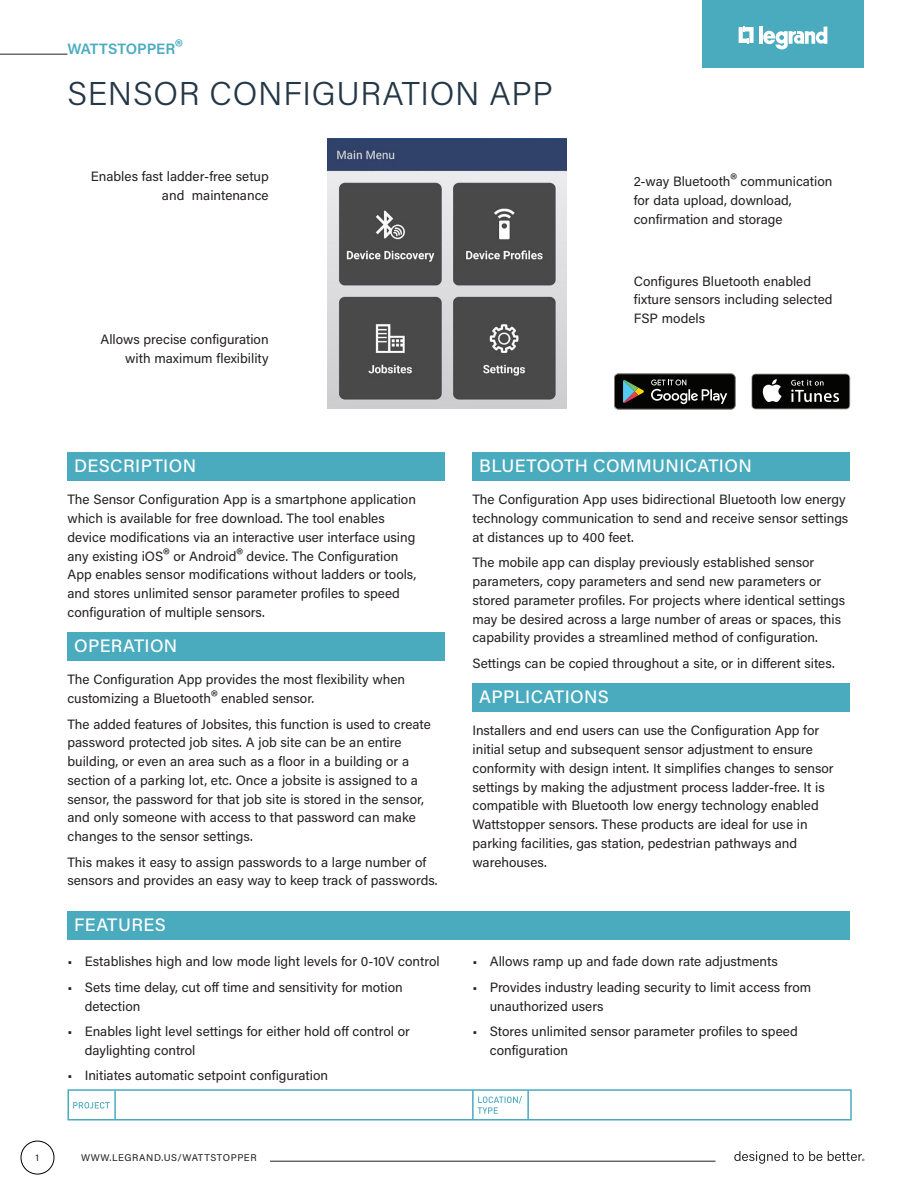
<style>
.page{position:relative;width:918px;height:1188px;background:#fff}
.page>*{position:absolute;margin:0;border:0;box-sizing:border-box;transform-origin:0 0}
.Product_Name{font:300 33px "Acumin Pro";letter-spacing:.02em;color:#243746}
.Main_Header{font:500 18px "Acumin Pro";letter-spacing:.02em;color:#fff}
.t1{font:600 15px "Acumin Pro";letter-spacing:-.005em;color:#4aabbf}
.Text{font:13.5px/18.8px "Acumin Pro";color:#231f20}
.Right_Callout{font:13.5px/18.8px "Acumin Pro";color:#231f20}
.Left_Callout{font:13.5px/18.8px "Acumin Pro";color:#231f20;text-align:right}
.t2{font:9.75px "Acumin Pro";letter-spacing:.06em;color:#231f20}
.s1{font-size:21px}
.s2{font-size:18px}
</style>
<div class="page">
<svg style="left:734px;top:1151px;width:88px;height:13px"></svg>
<svg style="left:828px;top:1151px;width:36px;height:10px"></svg>
<div style="left:21px;top:1141px;width:33px;height:33px;border:1px solid #000;border-radius:50%"></div>
<div style="left:702px;top:0;width:162px;height:68px;background:#4aabbf"></div>
<svg style="left:739px;top:26px;width:15px;height:18px"></svg>
<hr style="left:759px;top:27px;width:4px;height:17px;background:#fff">
<svg style="left:763px;top:27px;width:64px;height:23px"></svg>
<div style="left:68px;top:1089px;width:784px;height:31px;border:2px solid #4aabbf"></div>
<hr style="left:114px;top:1090px;width:2px;height:29px;background:#4aabbf">
<hr style="left:472px;top:1090px;width:2px;height:30px;background:#4aabbf">
<hr style="left:527px;top:1090px;width:2px;height:30px;background:#4aabbf">
<svg style="left:478px;top:1096px;width:44px;height:18px"></svg>
<svg style="left:73px;top:1102px;width:37px;height:7px"></svg>
<hr style="left:270px;top:1161px;width:446px;height:1px;background:#231f20">
<hr style="left:0;top:54px;width:68px;height:1px;background:#231f20">
<div style="left:68px;top:452px;width:378px;height:29px;background:#4aabbf"></div>
<div style="left:68px;top:632px;width:378px;height:29px;background:#4aabbf"></div>
<div style="left:472px;top:452px;width:378px;height:29px;background:#4aabbf"></div>
<div style="left:472px;top:683px;width:378px;height:29px;background:#4aabbf"></div>
<div style="left:68px;top:911px;width:782px;height:29px;background:#4aabbf"></div>
<img style="left:328px;top:138px;width:238px;height:270px">
<svg style="left:751px;top:374px;width:99px;height:36px;background:#363635"></svg>
<div style="left:614px;top:373px;width:122px;height:36px;background:#939392;border-radius:4px"></div>
<svg style="left:614px;top:374px;width:122px;height:36px;background:#2c2f2c"></svg>
<p class="t1" style="left:68px;top:38px;width:117px">WATTSTOPPER<span class="s1">®</span></p>
<p class="Product_Name" style="left:68px;top:71px;width:487px">SENSOR CONFIGURATION APP</p>
<p class="Left_Callout" style="left:91px;top:166px;width:179px">Enables fast ladder-free setup and maintenance</p>
<p class="Right_Callout" style="left:634px;top:172px;width:200px">2-way Bluetooth<span class="s2">®</span> communication for data upload, download, confirmation and storage</p>
<p class="Left_Callout" style="left:101px;top:329px;width:170px">Allows precise configuration with maximum flexibility</p>
<p class="Right_Callout" style="left:634px;top:271px;width:200px">Configures Bluetooth enabled fixture sensors including selected<br>FSP models</p>
<p class="Main_Header" style="left:74px;top:453px;width:123px">DESCRIPTION</p>
<p class="Text" style="left:67px;top:490px;width:350px">The Sensor Configuration App is a smartphone application which is available for free download. The tool enables device modifications via an interactive user interface using any existing iOS<span class="s2">®</span> or Android<span class="s2">®</span> device. The Configuration App enables sensor modifications without ladders or tools, and stores unlimited sensor parameter profiles to speed configuration of multiple sensors.</p>
<p class="Main_Header" style="left:74px;top:633px;width:105px">OPERATION</p>
<p class="Text" style="left:68px;top:670px;width:339px">The Configuration App provides the most flexibility when customizing a Bluetooth<span class="s2">®</span> enabled sensor.</p>
<p class="Text" style="left:68px;top:714px;width:365px">The added features of Jobsites, this function is used to create password protected job sites. A job site can be an entire building, or even an area such as a floor in a building or a section of a parking lot, etc. Once a jobsite is assigned to a sensor, the password for that job site is stored in the sensor, and only someone with access to that password can make changes to the sensor settings.</p>
<p class="Text" style="left:68px;top:852px;width:372px">This makes it easy to assign passwords to a large number of sensors and provides an easy way to keep track of passwords.</p>
<p class="Main_Header" style="left:74px;top:912px;width:93px">FEATURES</p>
<p class="Text" style="left:68px;top:952px;width:374px">• Establishes high and low mode light levels for 0-10V control</p>
<p class="Text" style="left:85px;top:977px;width:320px;text-indent:-17px">• Sets time delay, cut off time and sensitivity for motion detection</p>
<p class="Text" style="left:85px;top:1022px;width:327px;text-indent:-17px">• Enables light level settings for either hold off control or daylighting control</p>
<p class="Text" style="left:68px;top:1066px;width:262px">• Initiates automatic setpoint configuration</p>
<p class="t2" style="left:35px;top:1151px;width:5px">1</p>
<p class="t2" style="left:81px;top:1151px;width:177px">WWW.LEGRAND.US/WATTSTOPPER</p>
<p class="Main_Header" style="left:479px;top:453px;width:274px">BLUETOOTH COMMUNICATION</p>
<p class="Text" style="left:472px;top:490px;width:377px">The Configuration App uses bidirectional Bluetooth low energy technology communication to send and receive sensor settings at distances up to 400 feet.</p>
<p class="Text" style="left:472px;top:553px;width:374px">The mobile app can display previously established sensor parameters, copy parameters and send new parameters or stored parameter profiles. For projects where identical settings may be desired across a large number of areas or spaces, this capability provides a streamlined method of configuration.</p>
<p class="Text" style="left:472px;top:653px;width:364px">Settings can be copied throughout a site, or in different sites.</p>
<p class="Main_Header" style="left:479px;top:684px;width:131px">APPLICATIONS</p>
<p class="Text" style="left:472px;top:721px;width:363px">Installers and end users can use the Configuration App for initial setup and subsequent sensor adjustment to ensure conformity with design intent. It simplifies changes to sensor settings by making the adjustment process ladder-free. It is compatible with Bluetooth low energy technology enabled Wattstopper sensors. These products are ideal for use in parking facilities, gas station, pedestrian pathways and warehouses.</p>
<p class="Text" style="left:472px;top:952px;width:307px">• Allows ramp up and fade down rate adjustments</p>
<p class="Text" style="left:490px;top:977px;width:323px;text-indent:-17px">• Provides industry leading security to limit access from unauthorized users</p>
<p class="Text" style="left:490px;top:1022px;width:309px;text-indent:-17px">• Stores unlimited sensor parameter profiles to speed configuration</p>
</div>
